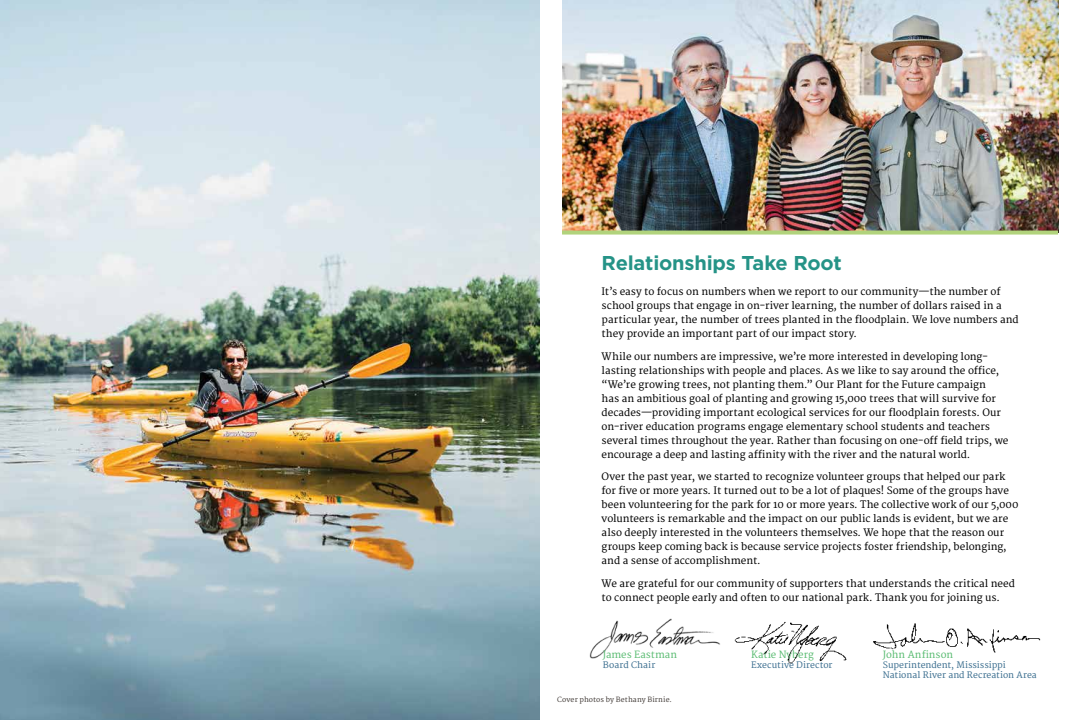
<style>
.page{position:relative;width:1080px;height:720px;background:#fff}
.page>*{position:absolute;margin:0;border:0;box-sizing:border-box;transform-origin:0 0}
.t1{font:700 20px "Gotham";letter-spacing:-.01em;color:#259387}
.t2{font:10px/14px "Merriweather";color:#000}
.t3{font:9.7px "Merriweather";letter-spacing:.005em;color:#5abc72}
.t4{font:8.7px/10px "Merriweather";letter-spacing:.005em;color:#3b6e8f}
.t5{font:7px "Merriweather";letter-spacing:.015em;color:#433c38}
</style>
<div class="page">
<img style="left:589px;top:618px;width:131px;height:41px">
<img style="left:873px;top:623px;width:168px;height:30px">
<img style="left:562px;top:0;width:496px;height:231px">
<svg style="left:562px;top:231px;width:496px;height:4px;fill:#b1d37c"></svg>
<img style="left:734px;top:622px;width:113px;height:41px">
<img style="left:0;top:0;width:540px;height:720px">
<h1 class="t1" style="left:602px;top:250px;width:242px">Relationships Take Root</h1>
<p class="t2" style="left:602px;top:285px;width:419px">It’s easy to focus on numbers when we report to our community—the number of school groups that engage in on-river learning, the number of dollars raised in a particular year, the number of trees planted in the floodplain. We love numbers and they provide an important part of our impact story.</p>
<p class="t2" style="left:602px;top:350px;width:408px">While our numbers are impressive, we’re more interested in developing long&shy;lasting relationships with people and places. As we like to say around the office, “We’re growing trees, not planting them.” Our Plant for the Future campaign<br>has an ambitious goal of planting and growing 15,000 trees that will survive for decades—providing important ecological services for our floodplain forests. Our on-river education programs engage elementary school students and teachers several times throughout the year. Rather than focusing on one-off field trips, we encourage a deep and lasting affinity with the river and the natural world.</p>
<p class="t2" style="left:602px;top:470px;width:418px">Over the past year, we started to recognize volunteer groups that helped our park for five or more years. It turned out to be a lot of plaques! Some of the groups have been volunteering for the park for 10 or more years. The collective work of our 5,000 volunteers is remarkable and the impact on our public lands is evident, but we are also deeply interested in the volunteers themselves. We hope that the reason our groups keep coming back is because service projects foster friendship, belonging, and a sense of accomplishment.</p>
<p class="t2" style="left:602px;top:577px;width:415px">We are grateful for our community of supporters that understands the critical need to connect people early and often to our national park. Thank you for joining us.</p>
<p class="t3" style="left:603px;top:649px;width:76px">James Eastman</p>
<p class="t4" style="left:603px;top:660px;width:54px">Board Chair</p>
<p class="t5" style="left:557px;top:696px;width:116px">Cover photos by Bethany Birnie.</p>
<p class="t3" style="left:751px;top:649px;width:64px">Katie Nyberg</p>
<p class="t4" style="left:751px;top:660px;width:83px">Executive Director</p>
<p class="t3" style="left:883px;top:649px;width:72px">John Anfinson</p>
<p class="t4" style="left:883px;top:660px;width:155px">Superintendent, Mississippi<br>National River and Recreation Area</p>
</div>
